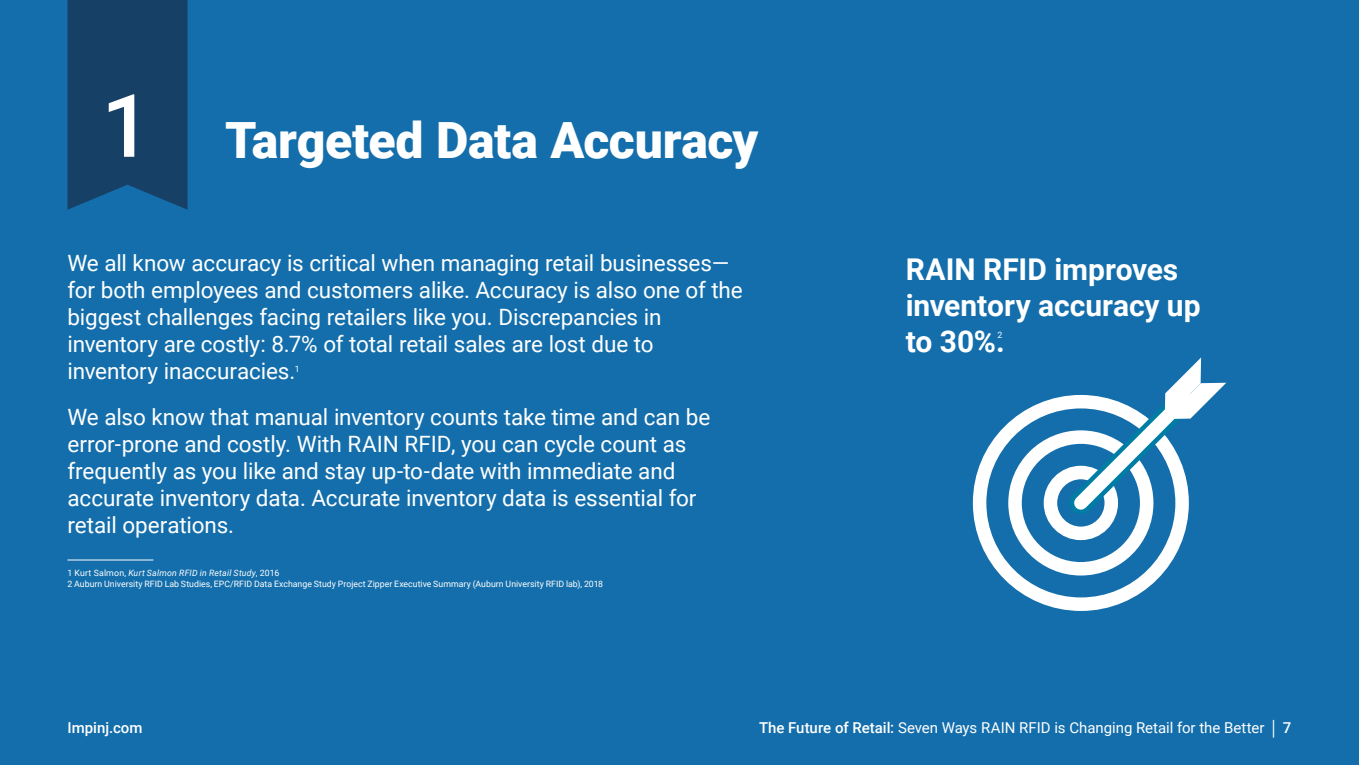
<style>
.page{position:relative;width:1359px;height:765px;background:#136eab}
.page>*{position:absolute;margin:0;border:0;box-sizing:border-box;transform-origin:0 0}
.Section_Number{font:500 87.5px "Roboto";color:#fff}
.t1{font:900 50px "Roboto";letter-spacing:-.005em;color:#fff}
.Big_Type{font:700 30px/36px "Roboto";color:#fff}
.Big_Type-2{font:22.5px/27px "Roboto";letter-spacing:-.005em;color:#fff}
.t2{font:15px "Roboto";color:#fff}
.t3{font:500 15px "Roboto";color:#fff}
.Footnote_White{font:8.75px "Roboto";letter-spacing:.005em;color:#fff}
.Footnote_White-2{font:italic 8.75px "Roboto";letter-spacing:.025em;color:#fff}
.Big_Type-3{font:8.75px "Roboto";color:#fff}
.s1{font-style:normal}
.s2{font-weight:500}
.s3{font-size:21px}
</style>
<div class="page">
<div style="left:68px;top:0;width:120px;height:210px;background:#174067"></div>
<hr style="left:67px;top:560px;width:86px;height:1px;background:#fff">
<div style="left:973px;top:395px;width:216px;height:216px;border:14px solid #fff;border-radius:50%"></div>
<div style="left:1008px;top:430px;width:145px;height:146px;border:14px solid #fff;border-radius:50%"></div>
<div style="left:1044px;top:466px;width:74px;height:74px;border:14px solid #fff;border-radius:50%"></div>
<svg style="left:1049px;top:358px;width:177px;height:177px"></svg>
<p class="Section_Number" style="left:102px;top:64px;width:51px">1</p>
<p class="t1" style="left:225px;top:105px;width:535px">Targeted Data Accuracy</p>
<p class="Big_Type-2" style="left:68px;top:249px;width:677px">We all know accuracy is critical when managing retail businesses— for both employees and customers alike. Accuracy is also one of the biggest challenges facing retailers like you. Discrepancies in inventory are costly: 8.7% of total retail sales are lost due to inventory inaccuracies.</p>
<p class="Big_Type-3" style="left:295px;top:362px;width:6px">1</p>
<p class="Big_Type-2" style="left:68px;top:402px;width:644px">We also know that manual inventory counts take time and can be error-prone and costly. With RAIN RFID, you can cycle count as frequently as you like and stay up-to-date with immediate and accurate inventory data. Accurate inventory data is essential for retail operations.</p>
<p class="Footnote_White-2" style="left:68px;top:567px;width:213px"><span class="s1">1 Kurt Salmon,</span> Kurt Salmon RFID in Retail Study<span class="s1">, 2016</span></p>
<p class="Footnote_White" style="left:68px;top:578px;width:537px">2 Auburn University RFID Lab Studies, EPC/RFID Data Exchange Study Project Zipper Executive Summary (Auburn University RFID lab), 2018</p>
<p class="Big_Type" style="left:906px;top:250px;width:296px">RAIN RFID improves inventory accuracy up to 30%.</p>
<p class="Big_Type-3" style="left:997px;top:329px;width:6px">2</p>
<p class="t3" style="left:68px;top:717px;width:77px">Impinj.com</p>
<p class="t2" style="left:759px;top:717px;width:534px"><span class="s2">The Future of Retail:</span> Seven Ways RAIN RFID is Changing Retail for the Better <span class="s3">|</span> <span class="s2">7</span></p>
</div>
